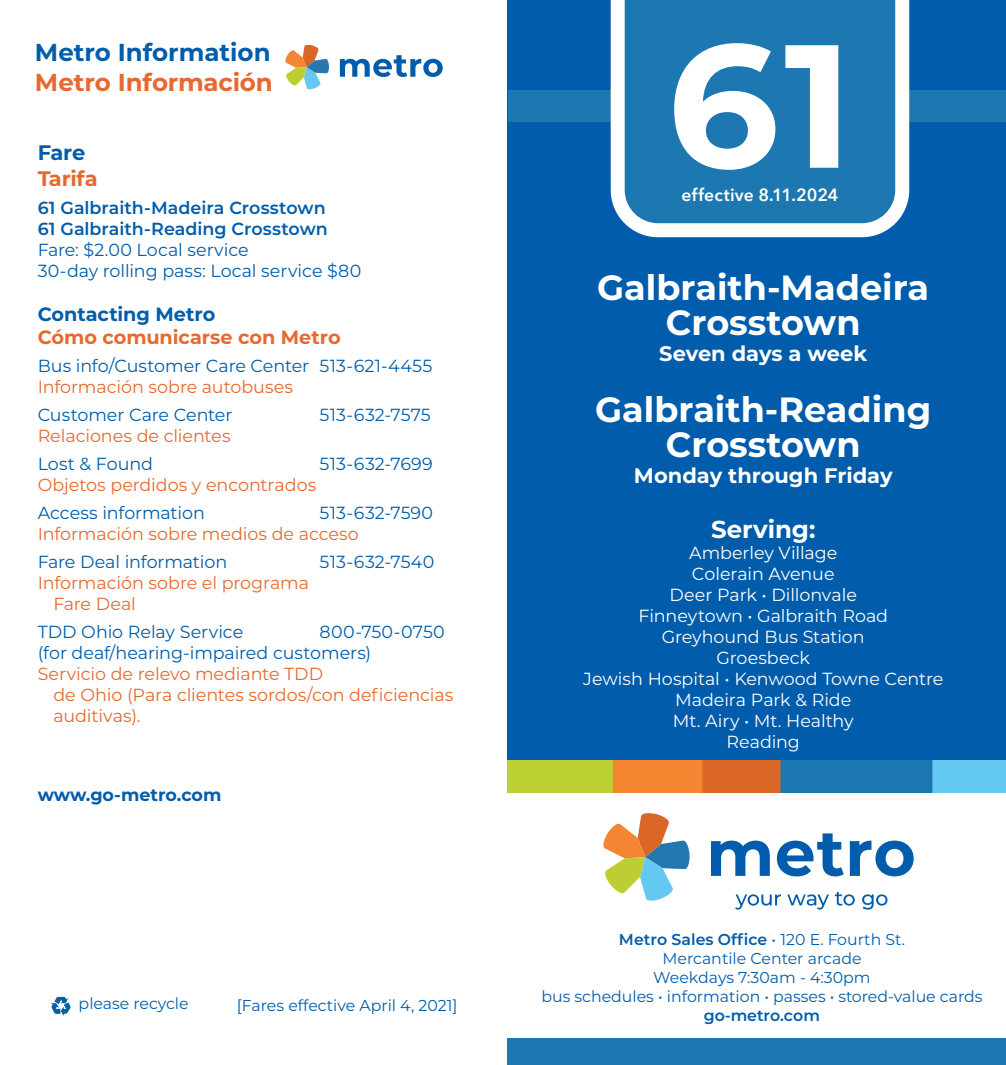
<style>
.page{position:relative;width:1006px;height:1065px;background:#fff}
.page>*{position:absolute;margin:0;border:0;box-sizing:border-box;transform-origin:0 0}
.t1{font:700 175px "Montserrat";color:#fff}
.t2{font:700 35px/35px "Montserrat";color:#fff;text-align:center}
.t3{font:700 24.5px "Montserrat";color:#015dab}
.t4{font:700 24.5px "Montserrat";letter-spacing:-.005em;color:#e66a2e}
.t5{font:700 24.5px "Montserrat";letter-spacing:-.005em;color:#fff}
.t6{font:700 21px "Montserrat";color:#fff}
.t7{font:700 21px "Montserrat";letter-spacing:-.01em;color:#e66a2e}
.t8{font:700 21px "Montserrat";color:#015dab}
.t9{font:700 19.25px "Montserrat";letter-spacing:-.005em;color:#e66a2e}
.t10{font:700 19.25px "Montserrat";letter-spacing:-.005em;color:#015dab}
.t11{font:17.5px "Montserrat";letter-spacing:-.005em;color:#015dab}
.t12{font:17.5px/21px "Montserrat";letter-spacing:-.005em;color:#e66a2e}
.t13{font:17.5px "Montserrat";letter-spacing:-.005em;color:#fff}
.t14{font:600 17.5px "Montserrat";color:#015dab}
.t15{font:600 17.5px "Avenir Next LT Pro";letter-spacing:.01em;color:#fff}
.t16{font:700 17.5px "Montserrat";color:#015dab}
.t17{font:17.5px "Montserrat";letter-spacing:.015em;color:#015dab}
.t18{font:15.75px/18.9px "Montserrat";color:#015dab;text-align:center}
.t19{font:15.75px "Montserrat";color:#0161aa}
.s1{font-weight:600}
</style>
<div class="page">
<div style="left:507px;top:0;width:498px;height:770px;background:#015dab"></div>
<div style="left:508px;top:91px;width:497px;height:31px;background:#1d77b0"></div>
<svg style="left:711px;top:841px;width:58px;height:35px"></svg>
<svg style="left:776px;top:833px;width:67px;height:43px"></svg>
<svg style="left:849px;top:841px;width:64px;height:35px"></svg>
<svg style="left:735px;top:894px;width:45px;height:16px"></svg>
<svg style="left:787px;top:894px;width:41px;height:16px"></svg>
<svg style="left:834px;top:892px;width:20px;height:14px"></svg>
<svg style="left:862px;top:894px;width:25px;height:16px"></svg>
<svg style="left:603px;top:813px;width:86px;height:88px"></svg>
<svg style="left:610px;top:0;width:298px;height:237px;background:#3b89ba"></svg>
<div style="left:507px;top:1038px;width:498px;height:27px;background:#1d77b0"></div>
<img style="left:507px;top:761px;width:498px;height:31px">
<svg style="left:51px;top:997px;width:19px;height:19px"></svg>
<svg style="left:340px;top:55px;width:102px;height:22px"></svg>
<svg style="left:285px;top:44px;width:44px;height:46px"></svg>
<p class="t3" style="left:35px;top:35px;width:237px">Metro Information</p>
<p class="t4" style="left:35px;top:64px;width:239px">Metro Información</p>
<p class="t8" style="left:38px;top:138px;width:49px">Fare</p>
<p class="t7" style="left:38px;top:163px;width:62px">Tarifa</p>
<p class="t14" style="left:38px;top:195px;width:289px">61 Galbraith-Madeira Crosstown</p>
<p class="t14" style="left:38px;top:216px;width:291px">61 Galbraith-Reading Crosstown</p>
<p class="t11" style="left:38px;top:237px;width:212px">Fare: $2.00 Local service</p>
<p class="t11" style="left:38px;top:258px;width:325px">30-day rolling pass: Local service $80</p>
<p class="t10" style="left:38px;top:300px;width:179px">Contacting Metro</p>
<p class="t9" style="left:38px;top:323px;width:304px">Cómo comunicarse con Metro</p>
<p class="t11" style="left:38px;top:354px;width:396px">Bus info/Customer Care Center 513-621-4455</p>
<p class="t12" style="left:38px;top:375px;width:257px">Información sobre autobuses</p>
<p class="t11" style="left:38px;top:403px;width:196px">Customer Care Center</p>
<p class="t11" style="left:319px;top:403px;width:112px">513-632-7575</p>
<p class="t12" style="left:38px;top:424px;width:194px">Relaciones de clientes</p>
<p class="t11" style="left:38px;top:452px;width:117px">Lost &amp; Found</p>
<p class="t11" style="left:319px;top:452px;width:114px">513-632-7699</p>
<p class="t12" style="left:38px;top:473px;width:280px">Objetos perdidos y encontrados</p>
<p class="t11" style="left:38px;top:501px;width:169px">Access information</p>
<p class="t11" style="left:319px;top:501px;width:115px">513-632-7590</p>
<p class="t12" style="left:38px;top:522px;width:323px">Información sobre medios de acceso</p>
<p class="t11" style="left:38px;top:550px;width:191px">Fare Deal information</p>
<p class="t17" style="left:319px;top:550px;width:116px">513-632-7540</p>
<p class="t12" style="left:38px;top:571px;width:273px">Información sobre el programa</p>
<p class="t12" style="left:53px;top:592px;width:84px">Fare Deal</p>
<p class="t11" style="left:38px;top:620px;width:207px">TDD Ohio Relay Service</p>
<p class="t11" style="left:319px;top:620px;width:127px">800-750-0750</p>
<p class="t11" style="left:38px;top:641px;width:335px">(for deaf/hearing-impaired customers)</p>
<p class="t12" style="left:38px;top:662px;width:287px">Servicio de relevo mediante TDD</p>
<p class="t12" style="left:53px;top:683px;width:401px">de Ohio (Para clientes sordos/con deficiencias auditivas).</p>
<p class="t16" style="left:38px;top:782px;width:185px">www.go-metro.com</p>
<p class="t19" style="left:79px;top:992px;width:111px">please recycle</p>
<p class="t18" style="left:237px;top:995px;width:222px">[Fares effective April 4, 2021]</p>
<p class="t1" style="left:667px;top:-21px;width:187px">61</p>
<p class="t15" style="left:681px;top:184px;width:159px">effective 8.11.2024</p>
<p class="t2" style="left:597px;top:268px;width:333px">Galbraith-Madeira<br>Crosstown</p>
<p class="t6" style="left:659px;top:339px;width:209px">Seven days a week</p>
<p class="t2" style="left:595px;top:391px;width:337px">Galbraith-Reading<br>Crosstown</p>
<p class="t6" style="left:633px;top:460px;width:260px">Monday through Friday</p>
<p class="t5" style="left:710px;top:512px;width:106px">Serving:</p>
<p class="t13" style="left:688px;top:541px;width:150px">Amberley Village</p>
<p class="t13" style="left:691px;top:562px;width:144px">Colerain Avenue</p>
<p class="t13" style="left:669px;top:583px;width:189px">Deer Park • Dillonvale</p>
<p class="t13" style="left:638px;top:604px;width:251px">Finneytown • Galbraith Road</p>
<p class="t13" style="left:661px;top:625px;width:204px">Greyhound Bus Station</p>
<p class="t13" style="left:716px;top:646px;width:95px">Groesbeck</p>
<p class="t13" style="left:583px;top:667px;width:361px">Jewish Hospital • Kenwood Towne Centre</p>
<p class="t13" style="left:675px;top:688px;width:178px">Madeira Park &amp; Ride</p>
<p class="t13" style="left:672px;top:709px;width:182px">Mt. Airy • Mt. Healthy</p>
<p class="t13" style="left:726px;top:730px;width:75px">Reading</p>
<p class="t18" style="left:541px;top:929px;width:442px"><span class="s1">Metro Sales Office</span> • 120 E. Fourth St.<br>Mercantile Center arcade<br>Weekdays 7:30am - 4:30pm<br>bus schedules • information • passes • stored-value cards <span class="s1">go-metro.com</span></p>
</div>
